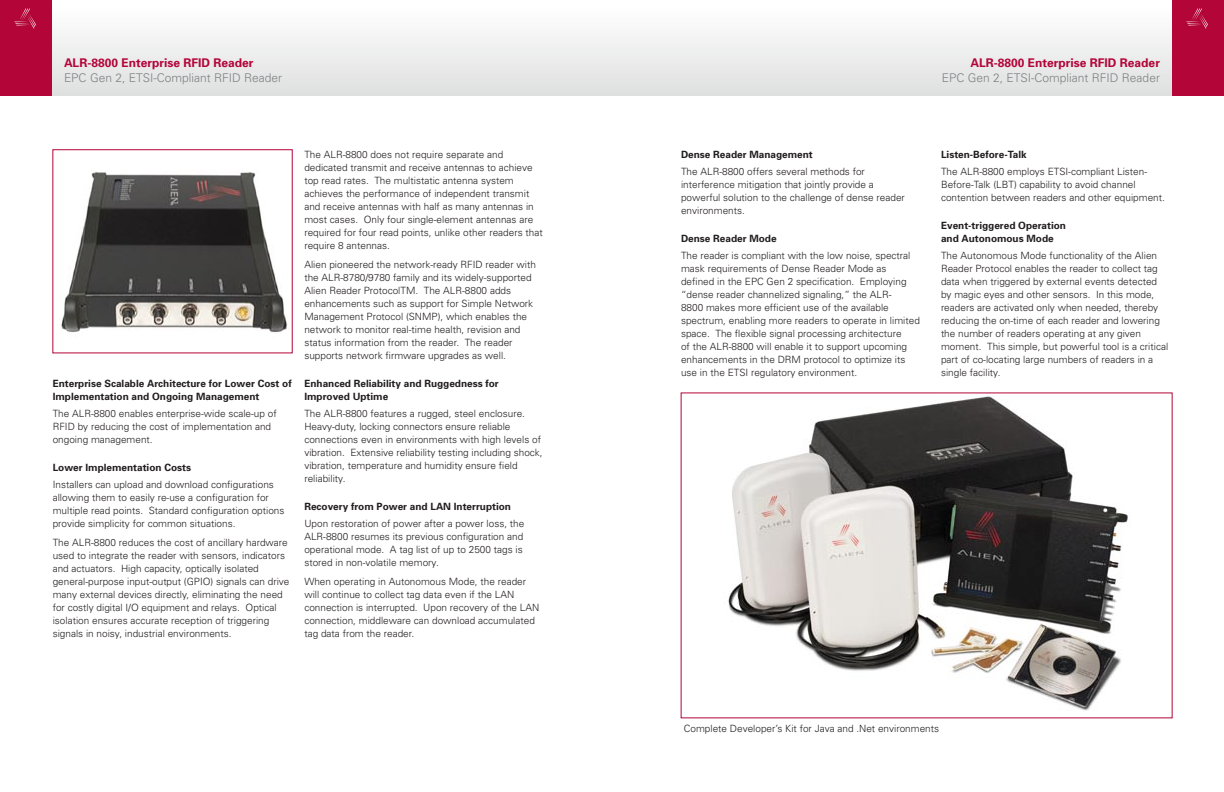
<style>
.page{position:relative;width:1224px;height:792px;background:#fff}
.page>*{position:absolute;margin:0;border:0;box-sizing:border-box;transform-origin:0 0}
.t1{font:300 12px "Univers";color:#7e8082}
.t2{font:700 12px "Univers";color:#b30538}
._5-Body_Text{font:300 10px/13px "Univers";color:#221e1f}
._4-Subtitle{font:700 10px/13px "Univers";color:#221e1f}
</style>
<div class="page">
<div style="left:9px;top:0;width:603px;height:96px;background:linear-gradient(to bottom,#fff,#dfe0e0)"></div>
<div style="left:0;top:0;width:52px;height:96px;background:#b30538"></div>
<svg style="left:14px;top:8px;width:22px;height:21px"></svg>
<div style="left:612px;top:0;width:603px;height:96px;background:linear-gradient(to bottom,#fff,#dfe0e0)"></div>
<div style="left:1172px;top:0;width:52px;height:96px;background:#b30538"></div>
<svg style="left:1186px;top:8px;width:22px;height:21px"></svg>
<img style="left:61px;top:172px;width:228px;height:161px">
<img style="left:728px;top:396px;width:400px;height:315px">
<p class="t2" style="left:64px;top:56px;width:191px">ALR-8800 Enterprise RFID Reader</p>
<p class="t1" style="left:64px;top:71px;width:220px">EPC Gen 2, ETSI-Compliant RFID Reader</p>
<p class="_4-Subtitle" style="left:53px;top:377px;width:240px">Enterprise Scalable Architecture for Lower Cost of<br>Implementation and Ongoing Management</p>
<p class="_5-Body_Text" style="left:53px;top:407px;width:225px">The ALR-8800 enables enterprise-wide scale-up of<br>RFID by reducing the cost of implementation and ongoing management.</p>
<p class="_4-Subtitle" style="left:53px;top:461px;width:140px">Lower Implementation Costs</p>
<p class="_5-Body_Text" style="left:53px;top:478px;width:233px">Installers can upload and download configurations allowing them to easily re-use a configuration for multiple read points. Standard configuration options provide simplicity for common situations.</p>
<p class="_5-Body_Text" style="left:53px;top:536px;width:238px">The ALR-8800 reduces the cost of ancillary hardware used to integrate the reader with sensors, indicators and actuators. High capacity, optically isolated general-purpose input-output (GPIO) signals can drive many external devices directly, eliminating the need for costly digital I/O equipment and relays. Optical isolation ensures accurate reception of triggering signals in noisy, industrial environments.</p>
<p class="_5-Body_Text" style="left:304px;top:147px;width:240px">The ALR-8800 does not require separate and dedicated transmit and receive antennas to achieve top read rates. The multistatic antenna system achieves the performance of independent transmit and receive antennas with half as many antennas in most cases. Only four single-element antennas are required for four read points, unlike other readers that require 8 antennas.</p>
<p class="_5-Body_Text" style="left:304px;top:257px;width:233px">Alien pioneered the network-ready RFID reader with the ALR-8780/9780 family and its widely-supported Alien Reader ProtocolTM. The ALR-8800 adds enhancements such as support for Simple Network Management Protocol (SNMP), which enables the network to monitor real-time health, revision and status information from the reader. The reader supports network firmware upgrades as well.</p>
<p class="_4-Subtitle" style="left:304px;top:376px;width:196px">Enhanced Reliability and Ruggedness for<br>Improved Uptime</p>
<p class="_5-Body_Text" style="left:304px;top:406px;width:240px">The ALR-8800 features a rugged, steel enclosure.<br>Heavy-duty, locking connectors ensure reliable connections even in environments with high levels of vibration. Extensive reliability testing including shock, vibration, temperature and humidity ensure field reliability.</p>
<p class="_4-Subtitle" style="left:304px;top:499px;width:208px">Recovery from Power and LAN Interruption</p>
<p class="_5-Body_Text" style="left:304px;top:516px;width:222px">Upon restoration of power after a power loss, the ALR-8800 resumes its previous configuration and operational mode. A tag list of up to 2500 tags is stored in non-volatile memory.</p>
<p class="_5-Body_Text" style="left:304px;top:574px;width:237px">When operating in Autonomous Mode, the reader will continue to collect tag data even if the LAN connection is interrupted. Upon recovery of the LAN connection, middleware can download accumulated tag data from the reader.</p>
<p class="t2" style="left:971px;top:56px;width:191px">ALR-8800 Enterprise RFID Reader</p>
<p class="t1" style="left:942px;top:71px;width:220px">EPC Gen 2, ETSI-Compliant RFID Reader</p>
<p class="_4-Subtitle" style="left:681px;top:147px;width:133px">Dense Reader Management</p>
<p class="_5-Body_Text" style="left:681px;top:164px;width:225px">The ALR-8800 offers several methods for interference mitigation that jointly provide a powerful solution to the challenge of dense reader environments.</p>
<p class="_4-Subtitle" style="left:681px;top:231px;width:97px">Dense Reader Mode</p>
<p class="_5-Body_Text" style="left:681px;top:248px;width:240px">The reader is compliant with the low noise, spectral mask requirements of Dense Reader Mode as defined in the EPC Gen 2 specification. Employing “dense reader channelized signaling,” the ALR-<br>8800 makes more efficient use of the available spectrum, enabling more readers to operate in limited space. The flexible signal processing architecture<br>of the ALR-8800 will enable it to support upcoming enhancements in the DRM protocol to optimize its use in the ETSI regulatory environment.</p>
<p class="_4-Subtitle" style="left:941px;top:147px;width:87px">Listen-Before-Talk</p>
<p class="_5-Body_Text" style="left:941px;top:164px;width:225px">The ALR-8800 employs ETSI-compliant Listen-<br>Before-Talk (LBT) capability to avoid channel contention between readers and other equipment.</p>
<p class="_4-Subtitle" style="left:941px;top:218px;width:127px">Event-triggered Operation and Autonomous Mode</p>
<p class="_5-Body_Text" style="left:941px;top:248px;width:229px">The Autonomous Mode functionality of the Alien Reader Protocol enables the reader to collect tag data when triggered by external events detected by magic eyes and other sensors. In this mode, readers are activated only when needed, thereby reducing the on-time of each reader and lowering the number of readers operating at any given moment. This simple, but powerful tool is a critical part of co-locating large numbers of readers in a single facility.</p>
<p class="_5-Body_Text" style="left:684px;top:722px;width:257px">Complete Developer’s Kit for Java and .Net environments</p>
</div>
